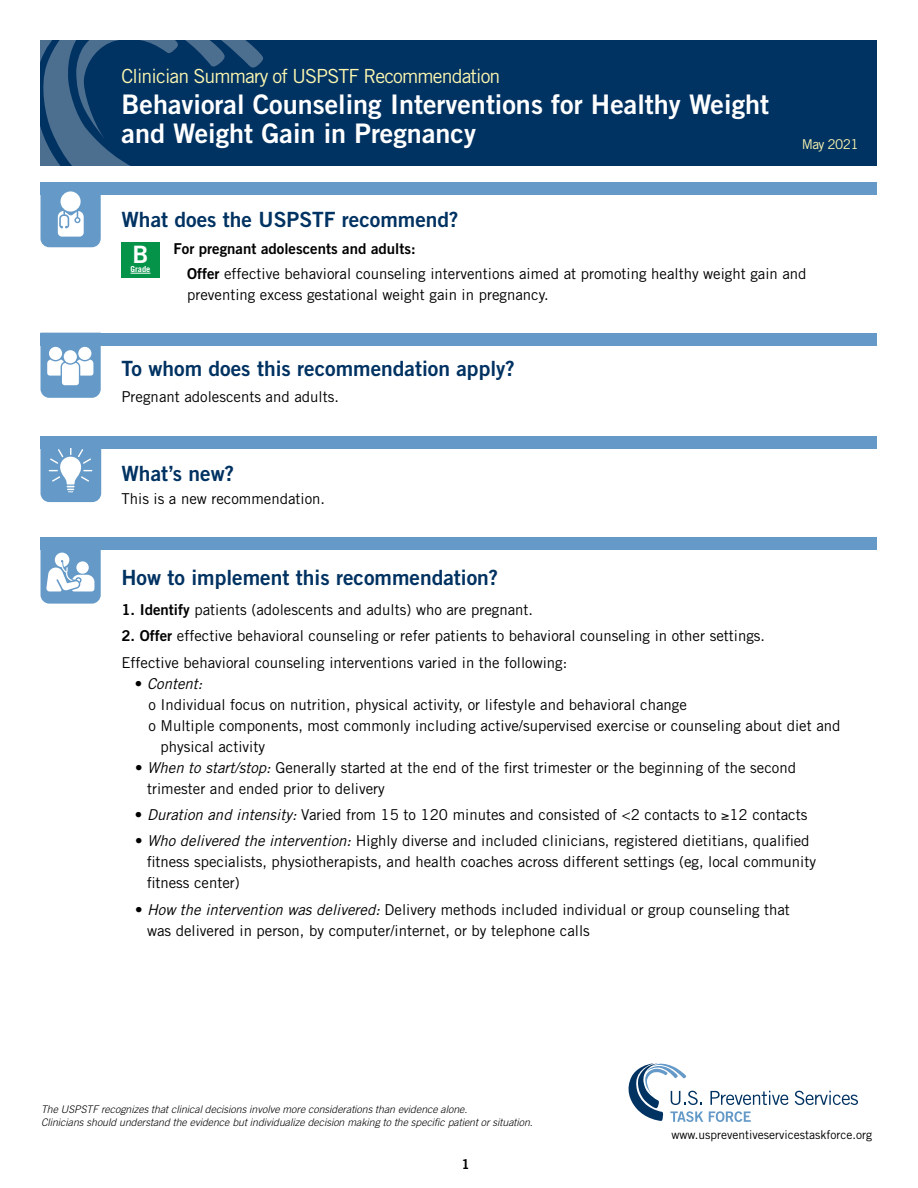
<style>
.page{position:relative;width:918px;height:1188px;background:#fff}
.page>*{position:absolute;margin:0;border:0;box-sizing:border-box;transform-origin:0 0}
.t1{font:27px/29.4px "Trade Gothic Bold Two";color:#fff}
.t2{font:24px "Trade Gothic Bold Two";color:#fff}
.t3{font:21px "Trade Gothic Bold Two";color:#003262}
.t4{font:19.5px "Trade Gothic";letter-spacing:-.045em;color:#fcf6b0}
.t5{font:15px/21px "Trade Gothic";color:#000}
.t6{font:15px "Trade Gothic Bold Two";color:#000}
.t7{font:italic 15px "Trade Gothic";color:#000}
.t8{font:13.5px "Trade Gothic";letter-spacing:-.045em;color:#fcf6b0}
.t9{font:13.5px "Trade Gothic Bold Two";color:#000}
.t10{font:12px "Trade Gothic";color:#000}
.t11{font:italic 300 10.5px/12.6px "Trade Gothic";color:#000}
.t12{font:700 8.4px "Trade Gothic";color:#fff}
.s1{font-family:"Trade Gothic Bold Two"}
.s2{font-style:normal}
.s3{font-style:italic}
</style>
<div class="page">
<div style="left:40px;top:182px;width:838px;height:13px;background:#659ac8"></div>
<div style="left:40px;top:333px;width:838px;height:13px;background:#659ac8"></div>
<div style="left:40px;top:436px;width:838px;height:13px;background:#659ac8"></div>
<div style="left:40px;top:537px;width:838px;height:13px;background:#659ac8"></div>
<svg style="left:40px;top:191px;width:61px;height:56px"></svg>
<svg style="left:40px;top:346px;width:61px;height:52px"></svg>
<div style="left:49px;top:347px;width:13px;height:13px;background:#fff;border-radius:50%"></div>
<div style="left:78px;top:347px;width:13px;height:13px;background:#fff;border-radius:50%"></div>
<div style="left:64px;top:350px;width:13px;height:13px;background:#fff;border-radius:50%"></div>
<svg style="left:40px;top:550px;width:61px;height:54px"></svg>
<svg style="left:40px;top:448px;width:61px;height:54px"></svg>
<svg style="left:795px;top:1091px;width:63px;height:14px"></svg>
<svg style="left:709px;top:1111px;width:42px;height:11px"></svg>
<svg style="left:628px;top:1063px;width:75px;height:59px"></svg>
<svg style="left:710px;top:1091px;width:79px;height:14px"></svg>
<div style="left:122px;top:242px;width:38px;height:35px;background:#05934a"></div>
<svg style="left:131px;top:273px;width:19px;height:1px"></svg>
<div style="left:40px;top:40px;width:838px;height:126px;background:#003262"></div>
<svg style="left:40px;top:40px;width:223px;height:126px"></svg>
<p class="t4" style="left:122px;top:64px;width:380px">Clinician Summary of USPSTF Recommendation</p>
<h1 class="t1" style="left:122px;top:89px;width:649px">Behavioral Counseling Interventions for Healthy Weight and Weight Gain in Pregnancy</h1>
<p class="t8" style="left:802px;top:136px;width:58px">May 2021</p>
<h2 class="t3" style="left:122px;top:206px;width:339px">What does the USPSTF recommend?</h2>
<h3 class="t2" style="left:133px;top:240px;width:17px">B</h3>
<h3 class="t12" style="left:131px;top:264px;width:21px">Grade</h3>
<h4 class="t6" style="left:174px;top:239px;width:244px">For pregnant adolescents and adults:</h4>
<p class="t5" style="left:187px;top:263px;width:621px"><span class="s1">Offer</span> effective behavioral counseling interventions aimed at promoting healthy weight gain and preventing excess gestational weight gain in pregnancy.</p>
<h2 class="t3" style="left:122px;top:356px;width:395px">To whom does this recommendation apply?</h2>
<p class="t5" style="left:122px;top:386px;width:219px">Pregnant adolescents and adults.</p>
<h2 class="t3" style="left:122px;top:461px;width:114px">What’s new?</h2>
<p class="t5" style="left:122px;top:488px;width:205px">This is a new recommendation.</p>
<h2 class="t3" style="left:122px;top:565px;width:378px">How to implement this recommendation?</h2>
<p class="t5" style="left:122px;top:599px;width:413px"><span class="s1">1. Identify</span> patients (adolescents and adults) who are pregnant.</p>
<p class="t5" style="left:122px;top:625px;width:645px"><span class="s1">2. Offer</span> effective behavioral counseling or refer patients to behavioral counseling in other settings.</p>
<p class="t5" style="left:121px;top:652px;width:447px">Effective behavioral counseling interventions varied in the following:</p>
<p class="t7" style="left:135px;top:674px;width:69px"><span class="s2">•</span> Content:</p>
<p class="t5" style="left:148px;top:694px;width:540px">o Individual focus on nutrition, physical activity, or lifestyle and behavioral change</p>
<p class="t5" style="left:148px;top:715px;width:694px">o Multiple components, most commonly including active/supervised exercise or counseling about diet and</p>
<p class="t5" style="left:161px;top:736px;width:106px">physical activity</p>
<p class="t5" style="left:147px;top:757px;width:650px;text-indent:-12px">• <span class="s3">When to start/stop:</span> Generally started at the end of the first trimester or the beginning of the second trimester and ended prior to delivery</p>
<p class="t5" style="left:135px;top:804px;width:674px">• <span class="s3">Duration and intensity:</span> Varied from 15 to 120 minutes and consisted of &lt;2 contacts to ≥12 contacts</p>
<p class="t5" style="left:147px;top:830px;width:671px;text-indent:-12px">• <span class="s3">Who delivered the intervention:</span> Highly diverse and included clinicians, registered dietitians, qualified fitness specialists, physiotherapists, and health coaches across different settings (eg, local community fitness center)</p>
<p class="t5" style="left:147px;top:899px;width:644px;text-indent:-12px">• <span class="s3">How the intervention was delivered:</span> Delivery methods included individual or group counseling that was delivered in person, by computer/internet, or by telephone calls</p>
<p class="t11" style="left:41px;top:1103px;width:493px">The USPSTF recognizes that clinical decisions involve more considerations than evidence alone.<br>Clinicians should understand the evidence but individualize decision making to the specific patient or situation.</p>
<p class="t9" style="left:462px;top:1156px;width:10px">1</p>
<p class="t10" style="left:672px;top:1128px;width:202px">www.uspreventiveservicestaskforce.org</p>
</div>
